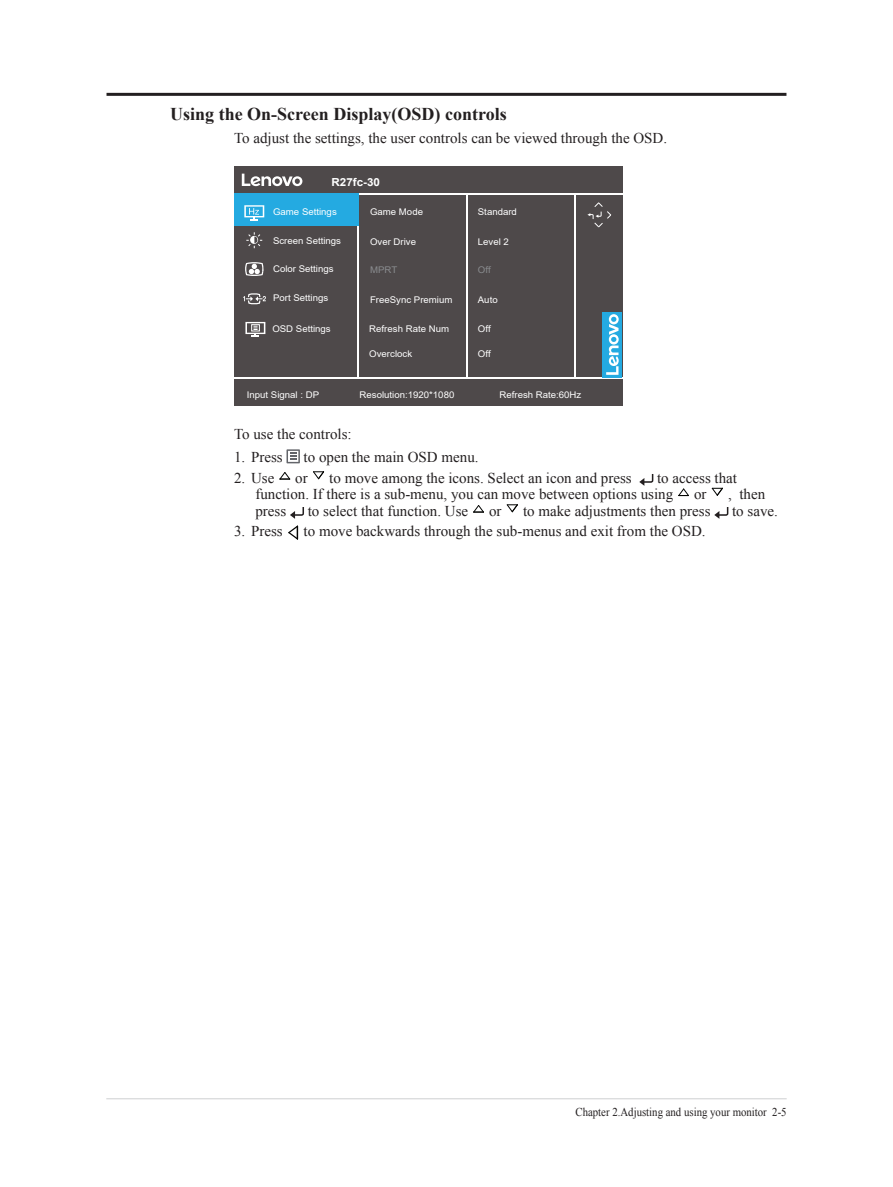
<style>
.page{position:relative;width:893px;height:1187px;background:#fff}
.page>*{position:absolute;margin:0;border:0;box-sizing:border-box;transform-origin:0 0}
.Heading_3{font:700 18px "Times New Roman";color:#231f20}
.正文{font:15px/16.5px "Times New Roman";color:#231f20}
.t1{font:12px "Times New Roman";color:#231f20;scale:.9 1}
.t2{font:700 11.1px "Arial";color:#fff;scale:1.05 1}
.t3{font:9.15px "Arial";color:#fff;scale:1.05 1}
.t4{font:9.15px "Arial";color:#898b8e;scale:1.05 1}
</style>
<div class="page">
<hr style="left:107px;top:93px;width:679px;height:3px;background:#231f20">
<div style="left:234px;top:166px;width:388px;height:240px;background:#4e494a"></div>
<hr style="left:234px;top:193px;width:388px;height:1px;background:#fff">
<hr style="left:358px;top:194px;width:1px;height:183px;background:#fff">
<hr style="left:466px;top:193px;width:1px;height:185px;background:#fff">
<svg style="left:242px;top:174px;width:60px;height:12px"></svg>
<hr style="left:234px;top:377px;width:388px;height:1px;background:#fff">
<svg style="left:245px;top:262px;width:19px;height:14px"></svg>
<hr style="left:575px;top:194px;width:1px;height:184px;background:#fff">
<svg style="left:243px;top:293px;width:23px;height:11px"></svg>
<svg style="left:245px;top:322px;width:20px;height:15px"></svg>
<svg style="left:246px;top:232px;width:16px;height:16px"></svg>
<div style="left:234px;top:193px;width:124px;height:32px;background:#24aae1"></div>
<svg style="left:244px;top:205px;width:20px;height:15px"></svg>
<div style="left:602px;top:312px;width:20px;height:65px;background:#24aae1"></div>
<svg style="left:606px;top:314px;width:13px;height:61px"></svg>
<svg style="left:587px;top:202px;width:24px;height:25px"></svg>
<svg style="left:286px;top:449px;width:14px;height:14px"></svg>
<svg style="left:279px;top:472px;width:12px;height:8px"></svg>
<svg style="left:313px;top:471px;width:12px;height:9px"></svg>
<svg style="left:639px;top:474px;width:14px;height:12px"></svg>
<svg style="left:678px;top:488px;width:11px;height:9px"></svg>
<svg style="left:711px;top:487px;width:12px;height:9px"></svg>
<svg style="left:473px;top:505px;width:11px;height:8px"></svg>
<svg style="left:506px;top:504px;width:12px;height:9px"></svg>
<svg style="left:714px;top:507px;width:14px;height:12px"></svg>
<svg style="left:288px;top:507px;width:16px;height:32px"></svg>
<hr style="left:106px;top:1098px;width:681px;height:1px;background:#d1d2d4">
<p class="Heading_3" style="left:170px;top:102px;width:338px">Using the On-Screen Display(OSD) controls</p>
<p class="正文" style="left:234px;top:129px;width:435px">To adjust the settings, the user controls can be viewed through the OSD.</p>
<p class="t2" style="left:332px;top:174px;width:48px">R27fc-30</p>
<p class="t3" style="left:370px;top:205px;width:52px">Game Mode</p>
<p class="t3" style="left:370px;top:235px;width:45px">Over Drive</p>
<p class="t3" style="left:478px;top:205px;width:39px">Standard</p>
<p class="t3" style="left:478px;top:235px;width:31px">Level 2</p>
<p class="t3" style="left:273px;top:206px;width:62px">Game Settings</p>
<p class="t3" style="left:273px;top:234px;width:66px">Screen Settings</p>
<p class="t3" style="left:273px;top:262px;width:59px">Color Settings</p>
<p class="t3" style="left:273px;top:292px;width:54px">Port Settings</p>
<p class="t3" style="left:272px;top:322px;width:57px">OSD Settings</p>
<p class="t3" style="left:247px;top:388px;width:70px">Input Signal : DP</p>
<p class="t4" style="left:370px;top:264px;width:28px">MPRT</p>
<p class="t4" style="left:478px;top:264px;width:14px">Off</p>
<p class="t3" style="left:478px;top:293px;width:20px">Auto</p>
<p class="t3" style="left:478px;top:322px;width:14px">Off</p>
<p class="t3" style="left:370px;top:293px;width:80px">FreeSync Premium</p>
<p class="t3" style="left:369px;top:322px;width:77px">Refresh Rate Num</p>
<p class="t3" style="left:369px;top:347px;width:42px">Overclock</p>
<p class="t3" style="left:478px;top:347px;width:14px">Off</p>
<p class="t3" style="left:360px;top:388px;width:92px">Resolution:1920*1080</p>
<p class="t3" style="left:499px;top:388px;width:80px">Refresh Rate:60Hz</p>
<p class="正文" style="left:234px;top:426px;width:119px">To use the controls:</p>
<p class="正文" style="left:234px;top:448px;width:50px">1. Press</p>
<p class="正文" style="left:304px;top:448px;width:176px">to open the main OSD menu.</p>
<p class="正文" style="left:234px;top:469px;width:42px">2. Use</p>
<p class="正文" style="left:295px;top:469px;width:14px">or</p>
<p class="正文" style="left:329px;top:469px;width:304px">to move among the icons. Select an icon and press</p>
<p class="正文" style="left:255px;top:469px;width:483px;text-indent:402px">to access that function. If there is a sub-menu, you can move between options using</p>
<p class="正文" style="left:694px;top:485px;width:14px">or</p>
<p class="正文" style="left:728px;top:485px;width:39px">, then</p>
<p class="正文" style="left:255px;top:502px;width:32px">press</p>
<p class="正文" style="left:308px;top:502px;width:162px">to select that function. Use</p>
<p class="正文" style="left:489px;top:502px;width:14px">or</p>
<p class="正文" style="left:523px;top:502px;width:189px">to make adjustments then press</p>
<p class="正文" style="left:732px;top:502px;width:47px">to save.</p>
<p class="正文" style="left:234px;top:522px;width:50px">3. Press</p>
<p class="正文" style="left:304px;top:522px;width:404px">to move backwards through the sub-menus and exit from the OSD.</p>
<p class="t1" style="left:575px;top:1104px;width:236px">Chapter 2.Adjusting and using your monitor 2-5</p>
</div>
